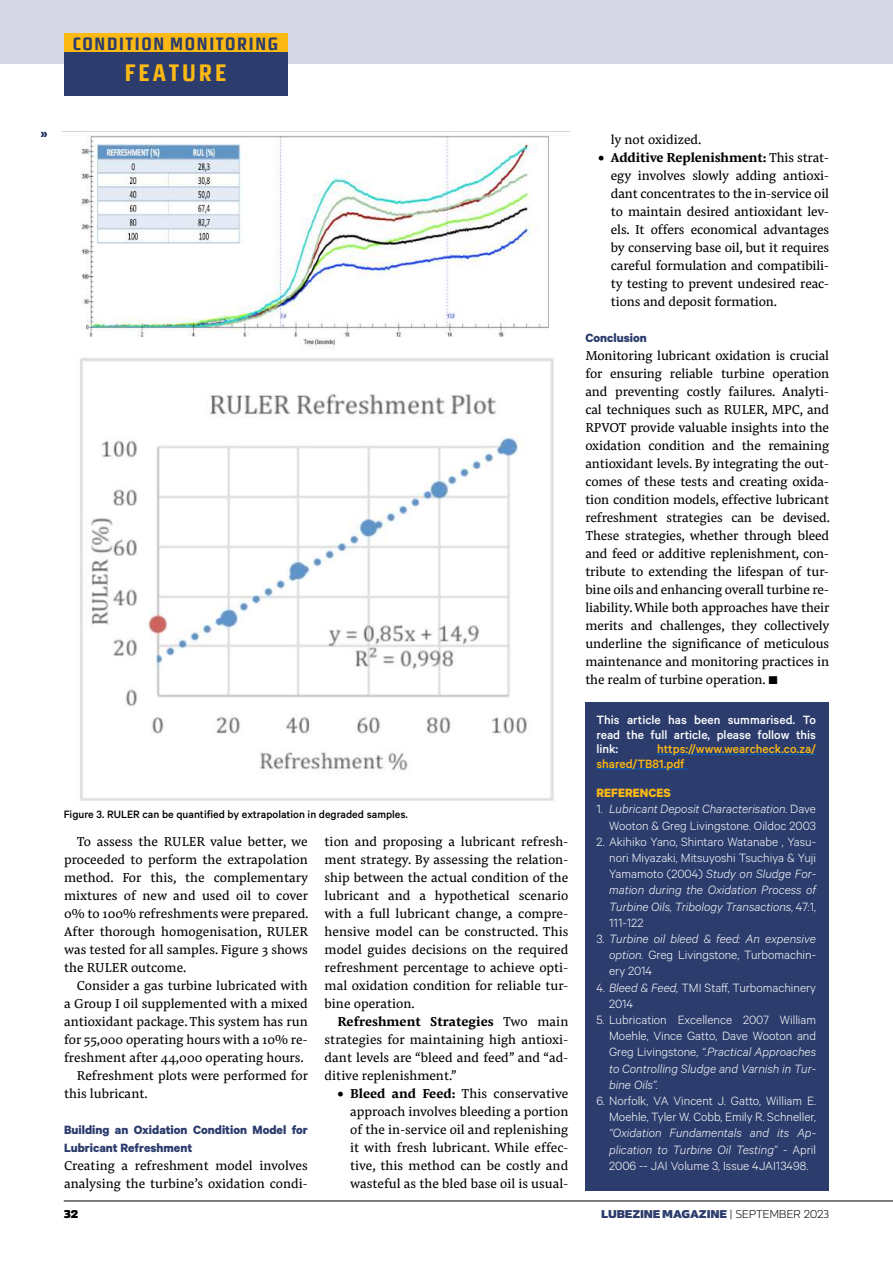
<style>
.page{position:relative;width:893px;height:1263px;background:#fff}
.page>*{position:absolute;margin:0;border:0;box-sizing:border-box;transform-origin:0 0}
.t1{font:24px "Morgan Sans Cond Bold Office";letter-spacing:.12em;color:#fdb913}
.t2{font:18px "Morgan Sans Cond Bold Office";letter-spacing:.09em;color:#2c3d6d}
.t3{font:13.5px/18px "Pensum Pro";color:#000;text-align:justify}
.t4{font:300 13.5px/16.2px "Calibre";color:#fff;text-align:right}
.t5{font:italic 300 13.5px/16.2px "Calibre";color:#fff;text-align:justify}
.t6{font:500 13.5px/14.5px "Calibre";color:#fff;text-align:justify}
.t7{font:700 13.5px/18px "Calibre";color:#2c3d6d}
.t8{font:500 13.5px/14.5px "Calibre";color:#fdb913}
.t9{font:700 13.5px "Calibre";color:#fdb913}
.t10{font:500 12px "Calibre";color:#000}
.t11{font:900 11.25px "Sans Beam Body";letter-spacing:-.01em;color:#2c3d6d}
.t12{font:900 11.25px "Sans Beam Body";color:#000}
.s1{font-weight:700}
.s2{font-family:"Titling Gothic FB Normal";font-weight:900;font-size:27px}
.s3{font-style:italic}
.s4{font-style:normal}
.s5{font-weight:300;color:#000}
</style>
<div class="page">
<div style="left:0;top:0;width:893px;height:64px;background:#d5d7e5"></div>
<hr style="left:64px;top:1201px;width:829px;height:1px;background:#000">
<div style="left:585px;top:702px;width:244px;height:489px;background:#2c3d6d"></div>
<div style="left:64px;top:48px;width:223px;height:48px;background:#2c3d6d"></div>
<div style="left:64px;top:33px;width:223px;height:18px;background:#fdb913"></div>
<svg style="left:41px;top:132px;width:6px;height:5px"></svg>
<img style="left:63px;top:131px;width:506px;height:670px">
<hr style="left:657px;top:754px;width:159px;height:1px;background:#0563c1">
<hr style="left:596px;top:769px;width:91px;height:1px;background:#0563c1">
<h2 class="t2" style="left:73px;top:33px;width:207px">CONDITION MONITORING</h2>
<h1 class="t1" style="left:125px;top:59px;width:103px">FEATURE</h1>
<p class="t10" style="left:64px;top:807px;width:346px">Figure 3. RULER can be quantified by extrapolation in degraded samples.</p>
<p class="t3" style="left:64px;top:832px;width:246px;text-indent:13px">To assess the RULER value better, we proceeded to perform the extrapolation method. For this, the complementary mixtures of new and used oil to cover 0% to 100% refreshments were prepared.<br>After thorough homogenisation, RULER was tested for all samples. Figure 3 shows the RULER outcome.</p>
<p class="t3" style="left:77px;top:976px;width:233px">Consider a gas turbine lubricated with</p>
<p class="t3" style="left:64px;top:994px;width:245px">a Group I oil supplemented with a mixed</p>
<p class="t3" style="left:64px;top:1012px;width:245px">antioxidant package. This system has run</p>
<p class="t3" style="left:64px;top:1030px;width:245px">for 55,000 operating hours with a 10% re-</p>
<p class="t3" style="left:64px;top:1048px;width:241px">freshment after 44,000 operating hours.</p>
<p class="t3" style="left:77px;top:1066px;width:233px">Refreshment plots were performed for</p>
<p class="t3" style="left:64px;top:1084px;width:85px">this lubricant.</p>
<p class="t7" style="left:64px;top:1120px;width:245px">Building an Oxidation Condition Model for<br>Lubricant Refreshment</p>
<p class="t3" style="left:64px;top:1156px;width:245px">Creating a refreshment model involves analysing the turbine’s oxidation condi-</p>
<p class="t3" style="left:325px;top:832px;width:245px">tion and proposing a lubricant refresh&shy;ment strategy. By assessing the relation&shy;ship between the actual condition of the lubricant and a hypothetical scenario with a full lubricant change, a compre&shy;hensive model can be constructed. This model guides decisions on the required refreshment percentage to achieve opti&shy;mal oxidation condition for reliable tur&shy;bine operation.</p>
<p class="t3" style="left:325px;top:1012px;width:245px;text-indent:13px"><span class="s1">Refreshment Strategies</span> Two main strategies for maintaining high antioxi&shy;dant levels are “bleed and feed” and “ad&shy;ditive replenishment.”</p>
<p class="t3" style="left:350px;top:1084px;width:220px;text-indent:-13px">• <span class="s1">Bleed and Feed:</span> This conservative approach involves bleeding a portion of the in-service oil and replenishing it with fresh lubricant. While effec&shy;tive, this method can be costly and wasteful as the bled base oil is usual-</p>
<p class="t3" style="left:611px;top:130px;width:92px">ly not oxidized.</p>
<p class="t3" style="left:611px;top:148px;width:220px;text-indent:-13px">• <span class="s1">Additive Replenishment:</span> This strat&shy;egy involves slowly adding antioxi&shy;dant concentrates to the in-service oil to maintain desired antioxidant lev&shy;els. It offers economical advantages by conserving base oil, but it requires careful formulation and compatibili&shy;ty testing to prevent undesired reac&shy;tions and deposit formation.</p>
<p class="t7" style="left:585px;top:328px;width:63px">Conclusion</p>
<p class="t3" style="left:585px;top:346px;width:246px">Monitoring lubricant oxidation is crucial for ensuring reliable turbine operation and preventing costly failures. Analyti&shy;cal techniques such as RULER, MPC, and RPVOT provide valuable insights into the oxidation condition and the remaining antioxidant levels. By integrating the out&shy;comes of these tests and creating oxida&shy;tion condition models, effective lubricant refreshment strategies can be devised.<br>These strategies, whether through bleed and feed or additive replenishment, con&shy;tribute to extending the lifespan of tur&shy;bine oils and enhancing overall turbine re&shy;liability. While both approaches have their merits and challenges, they collectively underline the significance of meticulous maintenance and monitoring practices in the realm of turbine operation. <span class="s2">.</span></p>
<p class="t6" style="left:596px;top:712px;width:221px">This article has been summarised. To read the full article, please follow this link:</p>
<p class="t8" style="left:596px;top:741px;width:221px;text-indent:61px">https://www.wearcheck.co.za/ shared/TB81.pdf</p>
<p class="t9" style="left:596px;top:785px;width:76px">REFERENCES</p>
<p class="t4" style="left:596px;top:800px;width:221px">1. <span class="s3">Lubricant Deposit Characterisation.</span> Dave<br>Wooton &amp; Greg Livingstone. Oildoc 2003</p>
<p class="t4" style="left:609px;top:833px;width:208px;text-align:justify;text-indent:-13px">2. Akihiko Yano, Shintaro Watanabe , Yasu&shy;nori Miyazaki, Mitsuyoshi Tsuchiya &amp; Yuji Yamamoto (2004) <span class="s3">Study on Sludge For&shy;mation during the Oxidation Process of Turbine Oils, Tribology Transactions</span>, 47:1, 111-122</p>
<p class="t5" style="left:609px;top:930px;width:208px;text-indent:-13px"><span class="s4">3.</span> Turbine oil bleed &amp; feed: An expensive option. <span class="s4">Greg Livingstone, Turbomachin&shy;ery 2014</span></p>
<p class="t4" style="left:609px;top:979px;width:208px;text-align:left;text-indent:-13px">4. <span class="s3">Bleed &amp; Feed,</span> TMI Staff, Turbomachinery<br>2014</p>
<p class="t4" style="left:609px;top:1011px;width:208px;text-align:justify;text-indent:-13px">5. Lubrication Excellence 2007 William Moehle, Vince Gatto, Dave Wooton and Greg Livingstone, <span class="s3">“.Practical Approaches to Controlling Sludge and Varnish in Tur&shy;bine Oils”.</span></p>
<p class="t4" style="left:596px;top:1092px;width:221px">6. Norfolk, VA Vincent J. Gatto, William E.<br>Moehle, Tyler W. Cobb, Emily R. Schneller,</p>
<p class="t5" style="left:609px;top:1124px;width:208px">“Oxidation Fundamentals and its Ap&shy;plication to Turbine Oil Testing” <span class="s4">- April 2006 -- JAI Volume 3, Issue 4JAI13498.</span></p>
<p class="t12" style="left:64px;top:1205px;width:16px">32</p>
<p class="t11" style="left:601px;top:1205px;width:230px">LUBEZINE MAGAZINE <span class="s5">| SEPTEMBER 2023</span></p>
</div>
